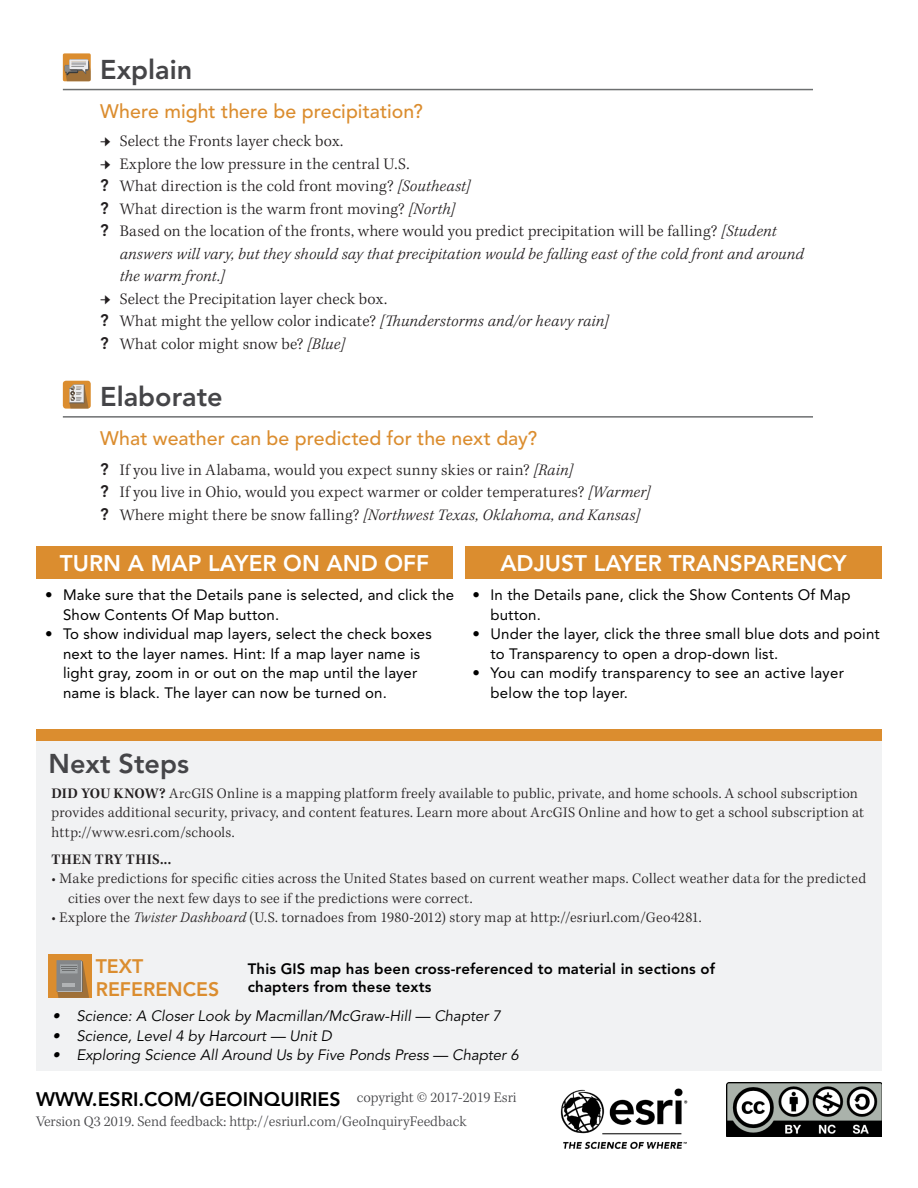
<style>
.page{position:relative;width:918px;height:1188px;background:#fff}
.page>*{position:absolute;margin:0;border:0;box-sizing:border-box;transform-origin:0 0}
.Content_Head{font:800 27px "Avenir LT Std";color:#454548}
.Next_Steps{font:800 27px "Avenir LT Std";color:#454548}
.t1{font:800 22.5px "Avenir LT Std";color:#fff}
.Content_Subhead{font:500 19.5px "Avenir LT Std";letter-spacing:.005em;color:#db8d2f}
.t2{font:800 19.5px "Avenir LT Std";color:#000}
.t3{font:800 19.5px/23.4px "Avenir LT Std";color:#db8d2f}
.t4{font:300 16.5px "Kepler Std";letter-spacing:.01em;color:#231f20}
.t5{font:italic 300 16.5px/22.5px "Kepler Std";letter-spacing:.015em;color:#231f20}
.Kepler_bullet_pp{font:300 15px/19.5px "Kepler Std";letter-spacing:.02em;color:#231f20}
.t6{font:15px/19.5px "Avenir LT Std";letter-spacing:.01em;color:#000}
.t7{font:italic 15px "Avenir LT Std";color:#000}
.Content_Head-2{font:300 15px "Kepler Std";color:#454548}
.Content_Head-3{font:800 15px/18px "Avenir LT Std";letter-spacing:.01em;color:#000}
.Kepler_bullet_pp-2{font:600 15px "Kepler Std";letter-spacing:.03em;color:#231f20}
.s1{font-family:"Avenir LT Std";font-weight:800}
.s2{font-style:italic}
.s3{font-family:"Avenir LT Std";font-weight:800;font-style:normal}
.s4{font-style:normal}
.s5{font-weight:600}
</style>
<div class="page">
<hr style="left:63px;top:416px;width:750px;height:2px;background:#6d6f70">
<div style="left:36px;top:741px;width:846px;height:330px;background:#f1f2f3"></div>
<div style="left:36px;top:729px;width:846px;height:12px;background:#db8d2f"></div>
<img style="left:560px;top:1088px;width:128px;height:61px">
<img style="left:726px;top:1082px;width:156px;height:55px">
<div style="left:465px;top:547px;width:417px;height:32px;background:#db8d2f"></div>
<div style="left:36px;top:547px;width:417px;height:32px;background:#db8d2f"></div>
<div style="left:48px;top:955px;width:43px;height:43px;background:#db8d2f"></div>
<hr style="left:81px;top:960px;width:1px;height:31px;background:#383b3d">
<div style="left:56px;top:960px;width:25px;height:31px;background:#928779"></div>
<svg style="left:56px;top:961px;width:33px;height:37px"></svg>
<hr style="left:63px;top:89px;width:750px;height:1px;background:#6d6f70">
<div style="left:63px;top:53px;width:28px;height:28px;background:#db8d2f;border-radius:2px"></div>
<svg style="left:65px;top:59px;width:26px;height:22px"></svg>
<div style="left:63px;top:381px;width:28px;height:28px;background:#db8d2f;border-radius:3px"></div>
<svg style="left:69px;top:384px;width:20px;height:25px"></svg>
<p class="Content_Head" style="left:100px;top:54px;width:94px">Explain</p>
<p class="Content_Subhead" style="left:100px;top:100px;width:324px">Where might there be precipitation?</p>
<p class="t4" style="left:120px;top:132px;width:225px">Select the Fronts layer check box.</p>
<p class="t4" style="left:120px;top:154px;width:291px">Explore the low pressure in the central U.S.</p>
<p class="t4" style="left:100px;top:177px;width:372px"><span class="s1">?</span> What direction is the cold front moving? <span class="s2">[Southeast]</span></p>
<p class="t4" style="left:100px;top:199px;width:357px"><span class="s1">?</span> What direction is the warm front moving? <span class="s2">[North]</span></p>
<p class="t5" style="left:120px;top:220px;width:686px;text-indent:-20px"><span class="s3">?</span> <span class="s4">Based on the location of the fronts, where would you predict precipitation will be falling?</span> [Student answers will vary, but they should say that precipitation would be falling east of the cold front and around the warm front.]</p>
<p class="t4" style="left:120px;top:289px;width:269px">Select the Precipitation layer check box.</p>
<p class="t4" style="left:100px;top:312px;width:510px"><span class="s1">?</span> What might the yellow color indicate? <span class="s2">[Thunderstorms and/or heavy rain]</span></p>
<p class="t4" style="left:100px;top:334px;width:247px"><span class="s1">?</span> What color might snow be? <span class="s2">[Blue]</span></p>
<p class="Content_Head" style="left:100px;top:380px;width:124px">Elaborate</p>
<p class="Content_Subhead" style="left:100px;top:427px;width:439px">What weather can be predicted for the next day?</p>
<p class="t4" style="left:100px;top:460px;width:474px"><span class="s1">?</span> If you live in Alabama, would you expect sunny skies or rain? <span class="s2">[Rain]</span></p>
<p class="t4" style="left:100px;top:483px;width:552px"><span class="s1">?</span> If you live in Ohio, would you expect warmer or colder temperatures? <span class="s2">[Warmer]</span></p>
<p class="t5" style="left:100px;top:504px;width:542px"><span class="s3">?</span> <span class="s4">Where might there be snow falling?</span> [Northwest Texas, Oklahoma, and Kansas]</p>
<p class="t1" style="left:60px;top:550px;width:371px">TURN A MAP LAYER ON AND OFF</p>
<p class="t1" style="left:500px;top:550px;width:348px">ADJUST LAYER TRANSPARENCY</p>
<p class="t6" style="left:63px;top:585px;width:393px;text-indent:-18px">• Make sure that the Details pane is selected, and click the<br>Show Contents Of Map button.</p>
<p class="t6" style="left:63px;top:624px;width:370px;text-indent:-18px">• To show individual map layers, select the check boxes next to the layer names. Hint: If a map layer name is light gray, zoom in or out on the map until the layer name is black. The layer can now be turned on.</p>
<p class="t6" style="left:490px;top:585px;width:362px;text-indent:-18px">• In the Details pane, click the Show Contents Of Map button.</p>
<p class="t6" style="left:490px;top:624px;width:391px;text-indent:-18px">• Under the layer, click the three small blue dots and point to Transparency to open a drop-down list.</p>
<p class="t6" style="left:490px;top:663px;width:355px;text-indent:-18px">• You can modify transparency to see an active layer below the top layer.</p>
<p class="Next_Steps" style="left:49px;top:747px;width:142px">Next Steps</p>
<p class="Kepler_bullet_pp" style="left:52px;top:784px;width:814px"><span class="s5">DID YOU KNOW?</span> ArcGIS Online is a mapping platform freely available to public, private, and home schools. A school subscription provides additional security, privacy, and content features. Learn more about ArcGIS Online and how to get a school subscription at http://www.esri.com/schools.</p>
<p class="Kepler_bullet_pp-2" style="left:52px;top:851px;width:121px">THEN TRY THIS...</p>
<p class="Kepler_bullet_pp" style="left:68px;top:869px;width:800px;text-indent:-16px">• Make predictions for specific cities across the United States based on current weather maps. Collect weather data for the predicted cities over the next few days to see if the predictions were correct.</p>
<p class="Kepler_bullet_pp" style="left:52px;top:908px;width:652px">• Explore the <span class="s2">Twister Dashboard</span> (U.S. tornadoes from 1980-2012) story map at http://esriurl.com/Geo4281.</p>
<p class="t3" style="left:96px;top:954px;width:125px">TEXT<br>REFERENCES</p>
<p class="t7" style="left:52px;top:1008px;width:450px">• Science: A Closer Look by Macmillan/McGraw-Hill — Chapter 7</p>
<p class="t7" style="left:52px;top:1027px;width:281px">• Science, Level 4 by Harcourt — Unit D</p>
<p class="t7" style="left:52px;top:1047px;width:468px">• Exploring Science All Around Us by Five Ponds Press — Chapter 6</p>
<p class="Content_Head-3" style="left:248px;top:960px;width:469px">This GIS map has been cross-referenced to material in sections of chapters from these texts</p>
<p class="t2" style="left:36px;top:1088px;width:306px">WWW.ESRI.COM/GEOINQUIRIES</p>
<p class="Content_Head-2" style="left:36px;top:1113px;width:432px">Version Q3 2019. Send feedback: http://esriurl.com/GeoInquiryFeedback</p>
<p class="Content_Head-2" style="left:357px;top:1089px;width:161px">copyright © 2017-2019 Esri</p>
</div>
